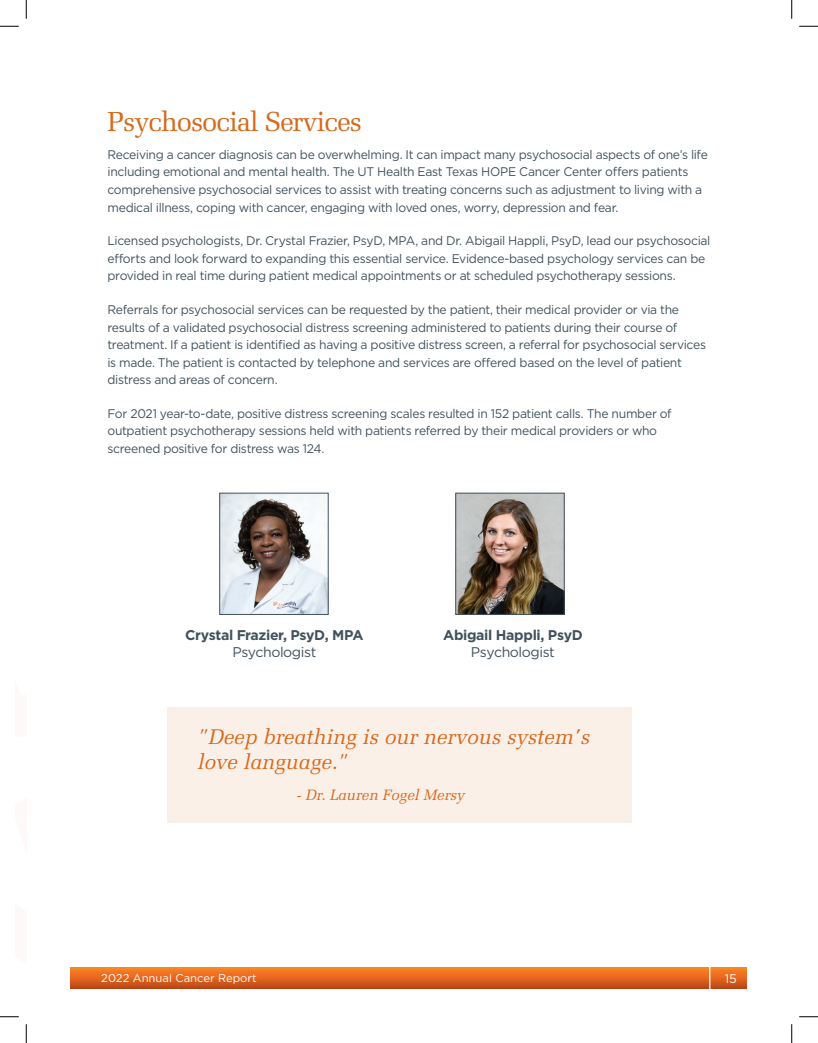
<style>
.page{position:relative;width:818px;height:1043px;background:#fff}
.page>*{position:absolute;margin:0;border:0;box-sizing:border-box;transform-origin:0 0}
.HEading{font:27.5px "Melior LT Pro";letter-spacing:-.04em;color:#d8681b}
.t1{font:italic 21.25px "Melior LT Pro";color:#d8681b}
.t2{font:italic 15px "Melior LT Pro";color:#d8681b}
.t3{font:700 14px "Gotham";letter-spacing:-.025em;color:#41525c}
.t4{font:14px "Gotham";letter-spacing:-.03em;color:#41525c}
.body{font:12.5px/17.5px "Gotham";letter-spacing:-.025em;color:#41525c}
.t5{font:12.5px "Gotham";color:#fff}
.t6{font:11.25px "Gotham";color:#fff}
</style>
<div class="page">
<svg style="left:70px;top:967px;width:676px;height:21px;background:#e1671d"></svg>
<hr style="left:709px;top:956px;width:1px;height:41px;background:#fff">
<div style="left:167px;top:707px;width:464px;height:115px;background:#fbf0e8"></div>
<img style="left:221px;top:495px;width:105px;height:117px">
<div style="left:219px;top:493px;width:109px;height:121px;border:1px solid #41525c"></div>
<img style="left:457px;top:495px;width:105px;height:117px">
<div style="left:455px;top:493px;width:109px;height:121px;border:1px solid #41525c"></div>
<svg style="left:0;top:25px;width:19px;height:2px"></svg>
<svg style="left:799px;top:25px;width:19px;height:2px"></svg>
<svg style="left:0;top:1016px;width:19px;height:1px"></svg>
<svg style="left:799px;top:1016px;width:19px;height:1px"></svg>
<svg style="left:25px;top:0;width:2px;height:19px"></svg>
<svg style="left:25px;top:1024px;width:2px;height:18px"></svg>
<svg style="left:791px;top:0;width:1px;height:19px"></svg>
<svg style="left:791px;top:1024px;width:1px;height:18px"></svg>
<p class="HEading" style="left:107px;top:105px;width:256px">Psychosocial Services</p>
<p class="body" style="left:107px;top:145px;width:602px">Receiving a cancer diagnosis can be overwhelming. It can impact many psychosocial aspects of one’s life including emotional and mental health. The UT Health East Texas HOPE Cancer Center offers patients comprehensive psychosocial services to assist with treating concerns such as adjustment to living with a medical illness, coping with cancer, engaging with loved ones, worry, depression and fear.</p>
<p class="body" style="left:107px;top:232px;width:604px">Licensed psychologists, Dr. Crystal Frazier, PsyD, MPA, and Dr. Abigail Happli, PsyD, lead our psychosocial efforts and look forward to expanding this essential service. Evidence-based psychology services can be provided in real time during patient medical appointments or at scheduled psychotherapy sessions.</p>
<p class="body" style="left:107px;top:300px;width:600px">Referrals for psychosocial services can be requested by the patient, their medical provider or via the results of a validated psychosocial distress screening administered to patients during their course of treatment. If a patient is identified as having a positive distress screen, a referral for psychosocial services is made. The patient is contacted by telephone and services are offered based on the level of patient distress and areas of concern.</p>
<p class="body" style="left:107px;top:404px;width:565px">For 2021 year-to-date, positive distress screening scales resulted in 152 patient calls. The number of outpatient psychotherapy sessions held with patients referred by their medical providers or who screened positive for distress was 124.</p>
<p class="t3" style="left:185px;top:626px;width:180px">Crystal Frazier, PsyD, MPA</p>
<p class="t4" style="left:232px;top:643px;width:85px">Psychologist</p>
<p class="t3" style="left:443px;top:626px;width:141px">Abigail Happli, PsyD</p>
<p class="t4" style="left:471px;top:643px;width:85px">Psychologist</p>
<p class="t1" style="left:197px;top:723px;width:394px">"Deep breathing is our nervous system's</p>
<p class="t1" style="left:197px;top:749px;width:152px">love language."</p>
<p class="t2" style="left:296px;top:786px;width:170px">- Dr. Lauren Fogel Mersy</p>
<p class="t6" style="left:101px;top:970px;width:157px">2022 Annual Cancer Report</p>
<p class="t5" style="left:724px;top:970px;width:14px">15</p>
</div>
